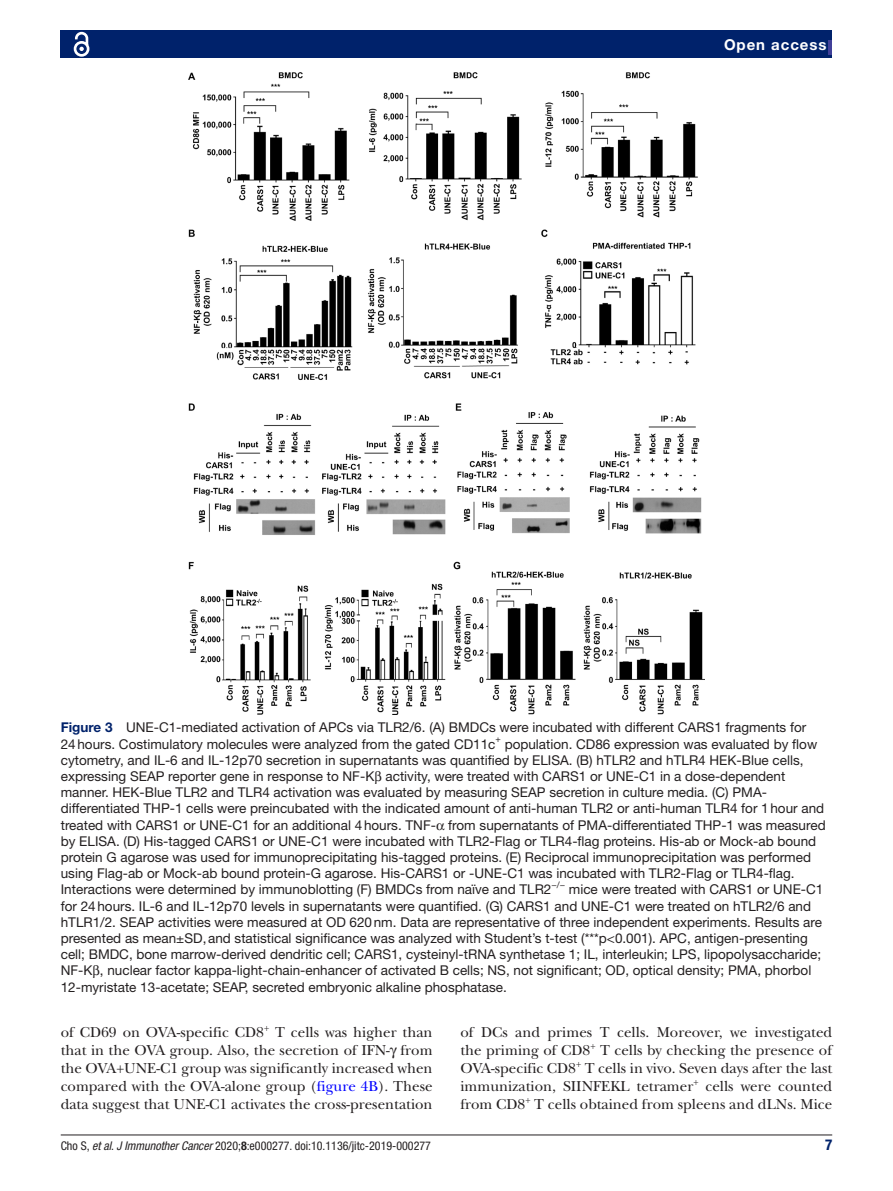
<style>
.page{position:relative;width:893px;height:1191px;background:#fff}
.page>*{position:absolute;margin:0;border:0;box-sizing:border-box;transform-origin:0 0}
.t1{font:15px/18px "New Baskerville";color:#231f20}
.t2{font:700 15px "Helvetica Neue LT Std";letter-spacing:.065em;color:#fff}
.t3{font:700 condensed 15px "Helvetica Neue LT Std";color:#00226b}
.t4{font:13.5px/16.2px "Helvetica Neue LT Std";color:#231f20}
.t5{font:condensed 12px "Helvetica Neue LT Std";color:#231f20}
.t6{font:9.9px "New Baskerville";color:#231f20}
.t7{font:9px "Helvetica Neue LT Std";color:#231f20}
.s1{font-weight:700;color:#00226b}
.s2{color:#00f}
.s3{font-style:italic}
.s4{font-weight:700}
</style>
<div class="page">
<hr style="left:61px;top:1134px;width:771px;height:1px;background:#231f20">
<div style="left:61px;top:31px;width:771px;height:27px;background:#00226b"></div>
<hr style="left:828px;top:40px;width:4px;height:15px;background:#414099">
<svg style="left:73px;top:31px;width:17px;height:26px"></svg>
<img style="left:189px;top:73px;width:515px;height:641px">
<p class="t2" style="left:724px;top:35px;width:104px">Open access</p>
<p class="t4" style="left:61px;top:719px;width:766px"><span class="s1">Figure 3</span> UNE-C1-mediated activation of APCs via TLR2/6. (A) BMDCs were incubated with different CARS1 fragments for 24hours. Costimulatory molecules were analyzed from the gated CD11c<sup>+</sup> population. CD86 expression was evaluated by flow cytometry, and IL-6 and IL-12p70 secretion in supernatants was quantified by ELISA. (B) hTLR2 and hTLR4 HEK-Blue cells, expressing SEAP reporter gene in response to NF-K activity, were treated with CARS1 or UNE-C1 in a dose-dependent manner. HEK-Blue TLR2 and TLR4 activation was evaluated by measuring SEAP secretion in culture media. (C) PMA&shy;differentiated THP-1 cells were preincubated with the indicated amount of anti-human TLR2 or anti-human TLR4 for 1hour and treated with CARS1 or UNE-C1 for an additional 4hours. TNF- from supernatants of PMA-differentiated THP-1 was measured by ELISA. (D) His-tagged CARS1 or UNE-C1 were incubated with TLR2-Flag or TLR4-flag proteins. His-ab or Mock-ab bound protein G agarose was used for immunoprecipitating his-tagged proteins. (E) Reciprocal immunoprecipitation was performed using Flag-ab or Mock-ab bound protein-G agarose. His-CARS1 or -UNE-C1 was incubated with TLR2-Flag or TLR4-flag.<br>Interactions were determined by immunoblotting (F) BMDCs from naïve and TLR2</p>
<p class="t7" style="left:551px;top:879px;width:15px">−/−</p>
<p class="t4" style="left:61px;top:881px;width:764px;text-indent:508px">mice were treated with CARS1 or UNE-C1 for 24hours. IL-6 and IL-12p70 levels in supernatants were quantified. (G) CARS1 and UNE-C1 were treated on hTLR2/6 and hTLR1/2. SEAP activities were measured at OD 620nm. Data are representative of three independent experiments. Results are presented as mean±SD,and statistical significance was analyzed with Student’s t-test (***p&lt;0.001). APC, antigen-presenting cell; BMDC, bone marrow-derived dendritic cell; CARS1, cysteinyl-tRNA synthetase 1; IL, interleukin; LPS, lipopolysaccharide; NF-K , nuclear factor kappa-light-chain-enhancer of activated B cells; NS, not significant; OD, optical density; PMA, phorbol 12-myristate 13-acetate; SEAP, secreted embryonic alkaline phosphatase.</p>
<p class="t1" style="left:61px;top:1023px;width:205px">of CD69 on OVA-specific CD8</p>
<p class="t6" style="left:264px;top:1021px;width:7px">+</p>
<p class="t1" style="left:61px;top:1023px;width:373px;text-align:justify;text-indent:214px">T cells was higher than that in the OVA group. Also, the secretion of IFN- from the OVA+UNE-C1 group was significantly increased when compared with the OVA-alone group (<span class="s2">figure 4B</span>). These data suggest that UNE-C1 activates the cross-presentation</p>
<p class="t1" style="left:460px;top:1023px;width:373px">of DCs and primes T cells. Moreover, we investigated the priming of CD8</p>
<p class="t6" style="left:590px;top:1039px;width:7px">+</p>
<p class="t1" style="left:600px;top:1041px;width:234px">T cells by checking the presence of</p>
<p class="t1" style="left:460px;top:1059px;width:117px">OVA-specific CD8</p>
<p class="t6" style="left:576px;top:1057px;width:7px">+</p>
<p class="t1" style="left:460px;top:1059px;width:373px;text-indent:124px">T cells in vivo. Seven days after the last immunization, SIINFEKL tetramer</p>
<p class="t6" style="left:693px;top:1075px;width:7px">+</p>
<p class="t1" style="left:705px;top:1077px;width:128px">cells were counted</p>
<p class="t1" style="left:460px;top:1095px;width:66px">from CD8</p>
<p class="t6" style="left:525px;top:1093px;width:7px">+</p>
<p class="t1" style="left:534px;top:1095px;width:299px">T cells obtained from spleens and dLNs. Mice</p>
<p class="t5" style="left:61px;top:1138px;width:372px">Cho S, <span class="s3">et al</span>. <span class="s3">J Immunother Cancer</span> 2020;<span class="s4">8</span>:e000277. doi:10.1136/jitc-2019-000277</p>
<p class="t3" style="left:825px;top:1135px;width:9px">7</p>
</div>
